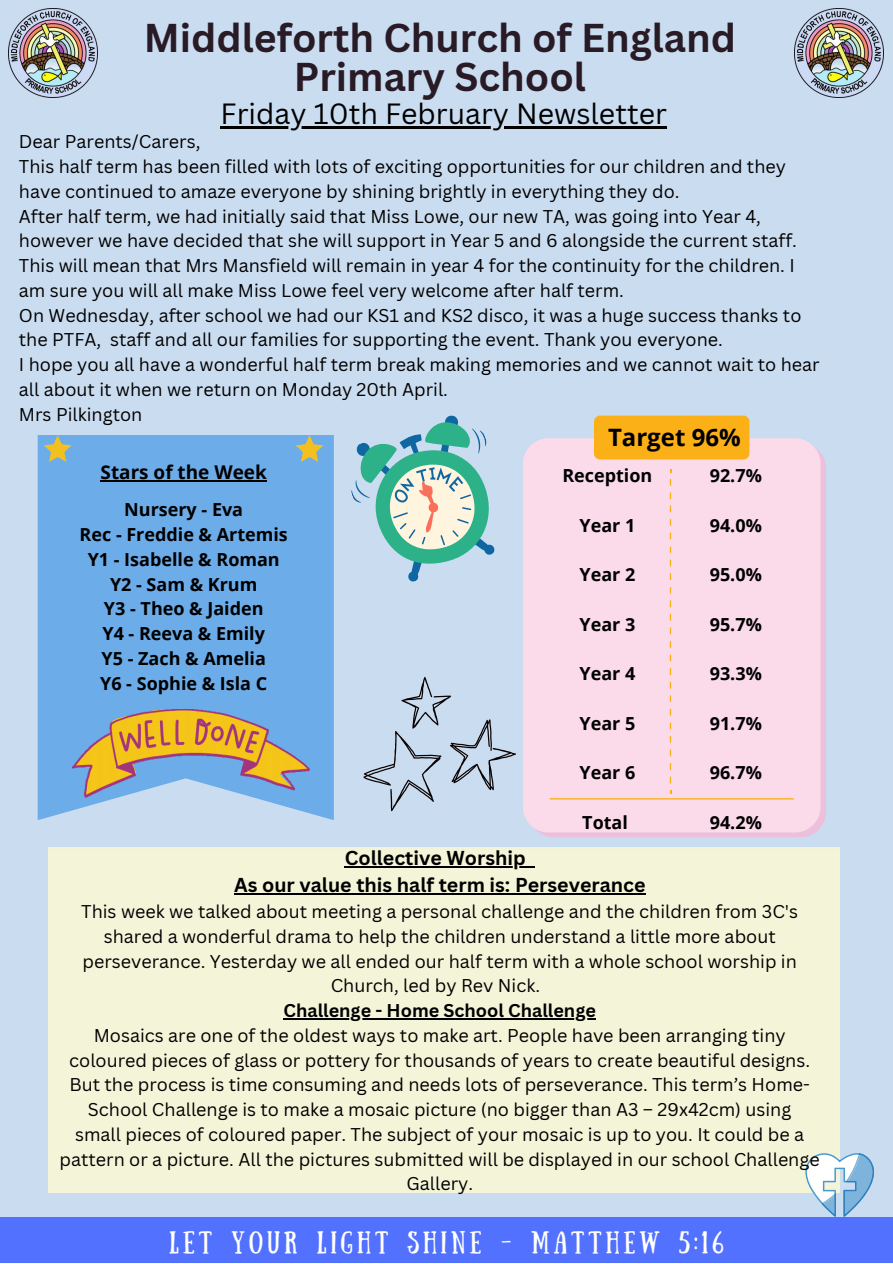
<style>
.page{position:relative;width:893px;height:1264px;background:#fff}
.page>*{position:absolute;margin:0;border:0;box-sizing:border-box;transform-origin:0 0}
.t1{font:700 39.15px/38.2px "Canva Sans";color:#291b25;text-align:center}
.t2{font:28.5px "Canva Sans";color:#000}
.t3{font:700 24px "Open Sans";color:#000}
.t4{font:22.35px "Sunday";letter-spacing:.18em;color:#fff}
.t5{font:700 19.65px/27px "Canva Sans";color:#000;text-align:center}
.t6{font:700 18.9px "Open Sans";color:#000}
.t7{font:18px/24.8px "Canva Sans";color:#000;text-align:center}
.t8{font:700 18px/24.9px "Open Sans";color:#000;text-align:center}
.t9{font:700 18px "Canva Sans";color:#000}
</style>
<div class="page">
<div style="left:0;top:0;width:892px;height:1262px;background:#cadcf0"></div>
<div style="left:0;top:1216px;width:892px;height:46px;background:#5271ff"></div>
<img style="left:794px;top:8px;width:89px;height:89px">
<img style="left:8px;top:8px;width:89px;height:89px">
<div style="left:38px;top:435px;width:296px;height:385px;background:#6bace9"></div>
<svg style="left:295px;top:435px;width:28px;height:27px"></svg>
<svg style="left:44px;top:435px;width:28px;height:27px"></svg>
<img style="left:72px;top:710px;width:237px;height:90px">
<div style="left:48px;top:847px;width:791px;height:345px;background:#f4f4d9"></div>
<svg style="left:351px;top:415px;width:144px;height:167px"></svg>
<svg style="left:539px;top:453px;width:286px;height:384px;background:#ebc2dc"></svg>
<div style="left:523px;top:438px;width:297px;height:394px;background:#fbdbe9"></div>
<div style="left:594px;top:415px;width:155px;height:44px;background:#fcb017"></div>
<svg style="left:669px;top:492px;width:2px;height:7px"></svg>
<svg style="left:669px;top:479px;width:2px;height:6px"></svg>
<svg style="left:669px;top:776px;width:2px;height:7px"></svg>
<svg style="left:669px;top:763px;width:2px;height:7px"></svg>
<svg style="left:669px;top:749px;width:2px;height:7px"></svg>
<svg style="left:669px;top:736px;width:2px;height:6px"></svg>
<svg style="left:669px;top:722px;width:2px;height:7px"></svg>
<svg style="left:669px;top:709px;width:2px;height:6px"></svg>
<svg style="left:669px;top:695px;width:2px;height:7px"></svg>
<svg style="left:669px;top:681px;width:2px;height:7px"></svg>
<svg style="left:669px;top:668px;width:2px;height:7px"></svg>
<svg style="left:669px;top:654px;width:2px;height:7px"></svg>
<svg style="left:669px;top:641px;width:2px;height:7px"></svg>
<svg style="left:669px;top:627px;width:2px;height:7px"></svg>
<svg style="left:669px;top:614px;width:2px;height:6px"></svg>
<svg style="left:669px;top:600px;width:2px;height:7px"></svg>
<svg style="left:669px;top:587px;width:2px;height:6px"></svg>
<svg style="left:669px;top:573px;width:2px;height:7px"></svg>
<svg style="left:669px;top:559px;width:2px;height:7px"></svg>
<svg style="left:669px;top:546px;width:2px;height:7px"></svg>
<svg style="left:669px;top:532px;width:2px;height:7px"></svg>
<svg style="left:669px;top:519px;width:2px;height:7px"></svg>
<svg style="left:669px;top:505px;width:2px;height:7px"></svg>
<svg style="left:549px;top:790px;width:244px;height:9px;background:#fbd6d4"></svg>
<svg style="left:363px;top:677px;width:153px;height:134px"></svg>
<svg style="left:805px;top:1152px;width:69px;height:64px"></svg>
<hr style="left:221px;top:126px;width:445px;height:2px;background:#000">
<hr style="left:101px;top:480px;width:166px;height:2px;background:#000">
<hr style="left:345px;top:866px;width:180px;height:1px;background:#000">
<hr style="left:234px;top:893px;width:411px;height:1px;background:#000">
<hr style="left:283px;top:1018px;width:313px;height:1px;background:#000">
<h1 class="t1" style="left:144px;top:18px;width:593px">Middleforth Church of England<br>Primary School</h1>
<h2 class="t2" style="left:221px;top:93px;width:447px">Friday 10th February Newsletter</h2>
<p class="t7" style="left:19px;top:129px;width:802px;text-align:left">Dear Parents/Carers,<br>This half term has been filled with lots of exciting opportunities for our children and they have continued to amaze everyone by shining brightly in everything they do.<br>After half term, we had initially said that Miss Lowe, our new TA, was going into Year 4, however we have decided that she will support in Year 5 and 6 alongside the current staff.<br>This will mean that Mrs Mansfield will remain in year 4 for the continuity for the children. I am sure you will all make Miss Lowe feel very welcome after half term.<br>On Wednesday, after school we had our KS1 and KS2 disco, it was a huge success thanks to the PTFA, staff and all our families for supporting the event. Thank you everyone.<br>I hope you all have a wonderful half term break making memories and we cannot wait to hear all about it when we return on Monday 20th April.<br>Mrs Pilkington</p>
<p class="t6" style="left:101px;top:458px;width:168px">Stars of the Week</p>
<p class="t8" style="left:80px;top:496px;width:210px">Nursery - Eva<br>Rec - Freddie &amp; Artemis<br>Y1 - Isabelle &amp; Roman<br>Y2 - Sam &amp; Krum<br>Y3 - Theo &amp; Jaiden<br>Y4 - Reeva &amp; Emily<br>Y5 - Zach &amp; Amelia<br>Y6 - Sophie &amp; Isla C</p>
<h3 class="t3" style="left:608px;top:420px;width:134px">Target 96%</h3>
<p class="t8" style="left:562px;top:463px;width:91px">Reception</p>
<p class="t8" style="left:579px;top:512px;width:57px">Year 1</p>
<p class="t8" style="left:579px;top:562px;width:57px">Year 2</p>
<p class="t8" style="left:579px;top:611px;width:57px">Year 3</p>
<p class="t8" style="left:579px;top:660px;width:57px">Year 4</p>
<p class="t8" style="left:579px;top:710px;width:57px">Year 5</p>
<p class="t8" style="left:579px;top:759px;width:57px">Year 6</p>
<p class="t8" style="left:582px;top:809px;width:47px">Total</p>
<p class="t8" style="left:709px;top:463px;width:54px">92.7%</p>
<p class="t8" style="left:709px;top:512px;width:54px">94.0%</p>
<p class="t8" style="left:709px;top:562px;width:54px">95.0%</p>
<p class="t8" style="left:709px;top:611px;width:54px">95.7%</p>
<p class="t8" style="left:709px;top:660px;width:54px">93.3%</p>
<p class="t8" style="left:709px;top:710px;width:54px">91.7%</p>
<p class="t8" style="left:709px;top:759px;width:54px">96.7%</p>
<p class="t8" style="left:709px;top:809px;width:54px">94.2%</p>
<p class="t5" style="left:234px;top:844px;width:413px">Collective Worship<br>As our value this half term is: Perseverance</p>
<p class="t7" style="left:81px;top:898px;width:718px">This week we talked about meeting a personal challenge and the children from 3C's shared a wonderful drama to help the children understand a little more about perseverance. Yesterday we all ended our half term with a whole school worship in Church, led by Rev Nick.</p>
<p class="t9" style="left:283px;top:997px;width:314px">Challenge - Home School Challenge</p>
<p class="t7" style="left:60px;top:1022px;width:761px">Mosaics are one of the oldest ways to make art. People have been arranging tiny coloured pieces of glass or pottery for thousands of years to create beautiful designs.<br>But the process is time consuming and needs lots of perseverance. This term’s Home-School Challenge is to make a mosaic picture (no bigger than A3 – 29x42cm) using<br>small pieces of coloured paper. The subject of your mosaic is up to you. It could be a pattern or a picture. All the pictures submitted will be displayed in our school Challenge Gallery.</p>
<p class="t4" style="left:169px;top:1226px;width:555px">LET YOUR LIGHT SHINE - MATTHEW 5:16</p>
</div>
